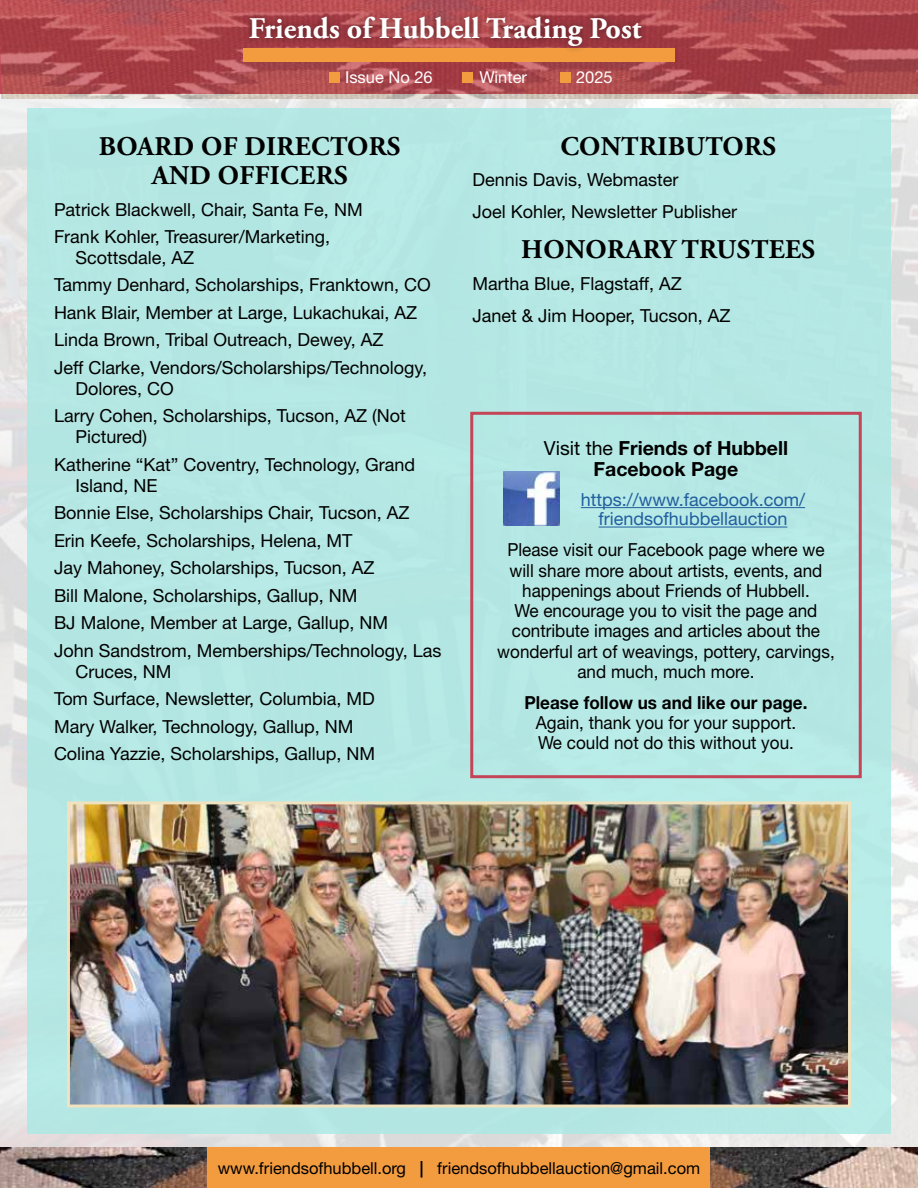
<style>
.page{position:relative;width:918px;height:1188px;background:#fff}
.page>*{position:absolute;margin:0;border:0;box-sizing:border-box;transform-origin:0 0}
.t1{font:700 30px "Adobe Garamond Pro";color:#fff}
.t2{font:700 27px/29.1px "Adobe Garamond Pro";letter-spacing:.015em;color:#000;text-align:center}
.t3{font:700 19.5px/21px "Helvetica Neue LT Std";color:#000;text-align:center}
.t4{font:18px/27.5px "Helvetica Neue LT Std";color:#000}
.t5{font:18px/20.2px "Helvetica Neue LT Std";color:#000;text-align:center;scale:.95 1}
.t6{font:18px/19.4px "Helvetica Neue LT Std";color:#215e9e;text-align:center}
.t7{font:700 18px "Helvetica Neue LT Std";color:#000;scale:.95 1}
.t8{font:16.5px "Helvetica Neue LT Std";color:#000}
.t9{font:16.5px "Helvetica Neue LT Std";color:#fff}
.s1{font-weight:400}
.s2{font-weight:700}
</style>
<div class="page">
<img style="left:0;top:98px;width:918px;height:1050px">
<div style="left:27px;top:108px;width:864px;height:1026px;background:#b5e8e4"></div>
<hr style="left:581px;top:507px;width:224px;height:1px;background:#215e9e">
<hr style="left:599px;top:527px;width:188px;height:1px;background:#215e9e">
<div style="left:470px;top:412px;width:392px;height:366px;border:3px solid #c34557"></div>
<img style="left:503px;top:471px;width:57px;height:55px">
<img style="left:71px;top:805px;width:776px;height:299px">
<div style="left:67px;top:801px;width:784px;height:307px;border:3px solid #f0e2be"></div>
<img style="left:0;top:0;width:918px;height:98px">
<div style="left:243px;top:49px;width:432px;height:13px;background:#f29b3f"></div>
<div style="left:243px;top:10px;width:405px;height:44px;background:#000;opacity:.45"></div>
<div style="left:329px;top:72px;width:11px;height:11px;background:#f29b3f"></div>
<div style="left:462px;top:72px;width:11px;height:11px;background:#f29b3f"></div>
<div style="left:560px;top:72px;width:11px;height:11px;background:#f29b3f"></div>
<img style="left:0;top:1148px;width:918px;height:40px">
<div style="left:208px;top:1148px;width:502px;height:40px;background:#f29b3f"></div>
<h1 class="t1" style="left:249px;top:11px;width:394px">Friends of Hubbell Trading Post</h1>
<p class="t9" style="left:345px;top:68px;width:89px">Issue No 26</p>
<p class="t9" style="left:479px;top:68px;width:49px">Winter</p>
<p class="t9" style="left:576px;top:68px;width:38px">2025</p>
<h2 class="t2" style="left:99px;top:132px;width:303px">BOARD OF DIRECTORS<br>AND OFFICERS</h2>
<p class="t4" style="left:54px;top:195px;width:310px">Patrick Blackwell, Chair, Santa Fe, NM<br>Frank Kohler, Treasurer/Marketing,</p>
<p class="t4" style="left:54px;top:244px;width:378px;text-indent:22px">Scottsdale, AZ<br>Tammy Denhard, Scholarships, Franktown, CO Hank Blair, Member at Large, Lukachukai, AZ Linda Brown, Tribal Outreach, Dewey, AZ<br>Jeff Clarke, Vendors/Scholarships/Technology,</p>
<p class="t4" style="left:54px;top:375px;width:353px;text-indent:22px">Dolores, CO<br>Larry Cohen, Scholarships, Tucson, AZ (Not</p>
<p class="t4" style="left:54px;top:423px;width:363px;text-indent:22px">Pictured)<br>Katherine “Kat” Coventry, Technology, Grand</p>
<p class="t4" style="left:54px;top:472px;width:389px;text-indent:22px">Island, NE<br>Bonnie Else, Scholarships Chair, Tucson, AZ Erin Keefe, Scholarships, Helena, MT<br>Jay Mahoney, Scholarships, Tucson, AZ<br>Bill Malone, Scholarships, Gallup, NM<br>BJ Malone, Member at Large, Gallup, NM<br>John Sandstrom, Memberships/Technology, Las</p>
<p class="t4" style="left:54px;top:657px;width:323px;text-indent:22px">Cruces, NM<br>Tom Surface, Newsletter, Columbia, MD<br>Mary Walker, Technology, Gallup, NM<br>Colina Yazzie, Scholarships, Gallup, NM</p>
<h2 class="t2" style="left:560px;top:132px;width:217px">CONTRIBUTORS</h2>
<p class="t4" style="left:472px;top:164px;width:266px;line-height:31.8px">Dennis Davis, Webmaster<br>Joel Kohler, Newsletter Publisher</p>
<h2 class="t2" style="left:521px;top:236px;width:296px">HONORARY TRUSTEES</h2>
<p class="t4" style="left:472px;top:267px;width:260px;line-height:31.8px">Martha Blue, Flagstaff, AZ<br>Janet &amp; Jim Hooper, Tucson, AZ</p>
<p class="t3" style="left:544px;top:437px;width:246px"><span class="s1">Visit the</span> Friends of Hubbell<br>Facebook Page</p>
<p class="t6" style="left:581px;top:490px;width:226px">https://www.facebook.com/ friendsofhubbellauction</p>
<p class="t5" style="left:497px;top:540px;width:357px">Please visit our Facebook page where we will share more about artists, events, and happenings about Friends of Hubbell.<br>We encourage you to visit the page and contribute images and articles about the wonderful art of weavings, pottery, carvings, and much, much more.</p>
<p class="t7" style="left:525px;top:691px;width:299px">Please follow us and like our page.</p>
<p class="t5" style="left:536px;top:712px;width:276px;text-align:left">Again, thank you for your support.<br>We could not do this without you.</p>
<p class="t8" style="left:218px;top:1158px;width:484px">www.friendsofhubbell.org <span class="s2">|</span> friendsofhubbellauction@gmail.com</p>
</div>
